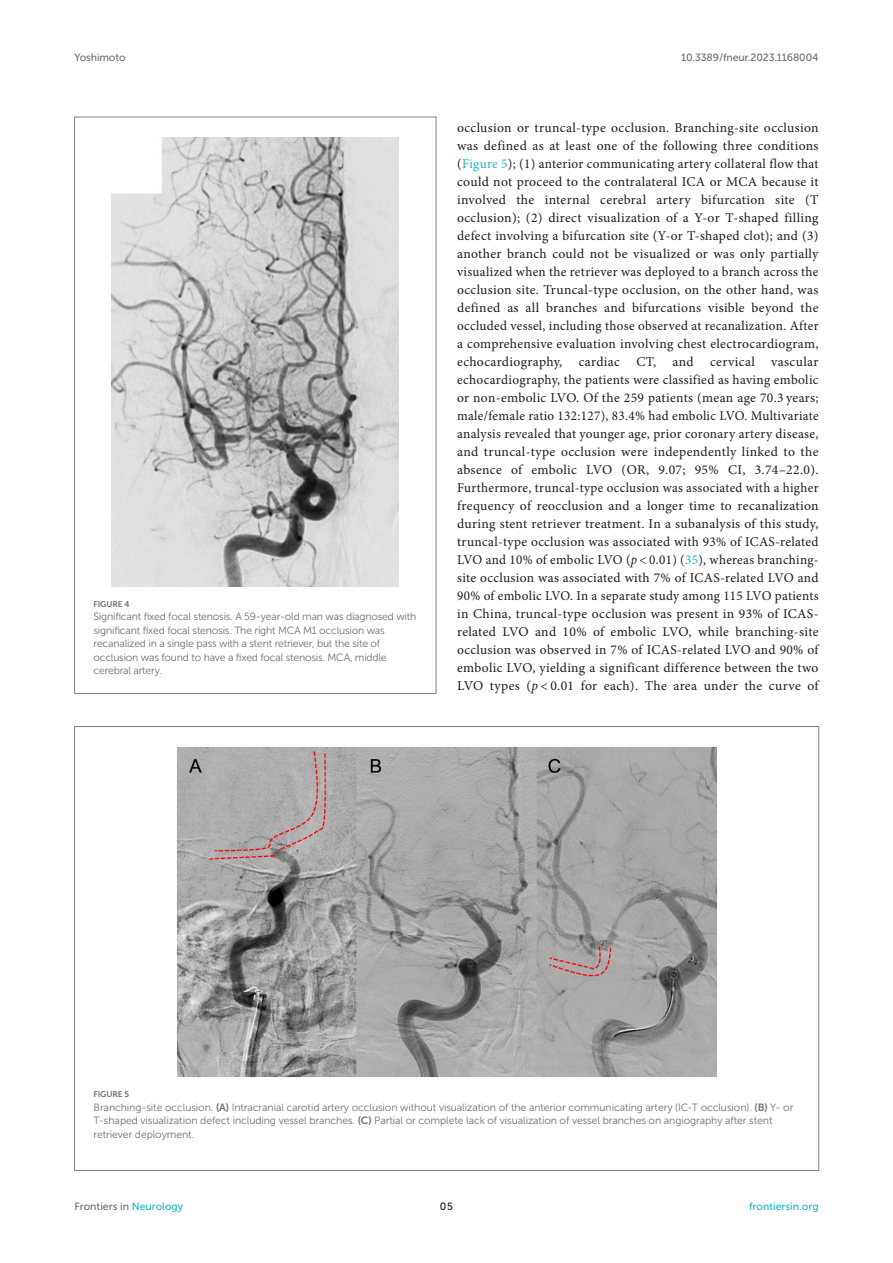
<style>
.page{position:relative;width:893px;height:1263px;background:#fff}
.page>*{position:absolute;margin:0;border:0;box-sizing:border-box;transform-origin:0 0}
.TEXT_FLUSH{font:13.5px/18px "Minion Pro";letter-spacing:.025em;color:#1b1c1b;text-align:justify}
.FIG_LEG{font:10.5px/13.5px "Museo Sans 300";letter-spacing:-.01em;color:#706f70}
.t1{font:10.5px "Museo Sans 500";letter-spacing:-.015em;color:#706f70}
.t2{font:10.5px "Museo Sans 500";color:#1db5c3}
.t3{font:10.5px "Museo Sans 500";color:#1b1c1b}
.FIG_HD{font:8.25px "Museo Sans 700";letter-spacing:-.01em;color:#706f70}
.s1{color:#1db5c3}
.s2{font-style:italic}
.s3{font-family:"Museo Sans 700"}
</style>
<div class="page">
<img style="left:111px;top:137px;width:288px;height:450px">
<img style="left:177px;top:747px;width:540px;height:331px">
<p class="t1" style="left:74px;top:51px;width:53px">Yoshimoto</p>
<p class="t1" style="left:681px;top:51px;width:139px">10.3389/fneur.2023.1168004</p>
<p class="FIG_HD" style="left:94px;top:599px;width:37px">FIGURE 4</p>
<p class="FIG_LEG" style="left:94px;top:610px;width:324px">Significant fixed focal stenosis. A 59-year-old man was diagnosed with significant fixed focal stenosis. The right MCA M1 occlusion was recanalized in a single pass with a stent retriever, but the site of occlusion was found to have a fixed focal stenosis. MCA, middle cerebral artery.</p>
<p class="TEXT_FLUSH" style="left:457px;top:119px;width:363px">occlusion or truncal-type occlusion. Branching-site occlusion was defined as at least one of the following three conditions (<span class="s1">Figure 5</span>); (1) anterior communicating artery collateral flow that could not proceed to the contralateral ICA or MCA because it involved the internal cerebral artery bifurcation site (T occlusion); (2) direct visualization of a Y-or T-shaped filling defect involving a bifurcation site (Y-or T-shaped clot); and (3) another branch could not be visualized or was only partially visualized when the retriever was deployed to a branch across the occlusion site. Truncal-type occlusion, on the other hand, was defined as all branches and bifurcations visible beyond the occluded vessel, including those observed at recanalization. After a comprehensive evaluation involving chest electrocardiogram, echocardiography, cardiac CT, and cervical vascular echocardiography, the patients were classified as having embolic or non-embolic LVO. Of the 259 patients (mean age 70.3 years; male/female ratio 132:127), 83.4% had embolic LVO. Multivariate analysis revealed that younger age, prior coronary artery disease, and truncal-type occlusion were independently linked to the absence of embolic LVO (OR, 9.07; 95% CI, 3.74–22.0).<br>Furthermore, truncal-type occlusion was associated with a higher frequency of reocclusion and a longer time to recanalization during stent retriever treatment. In a subanalysis of this study, truncal-type occlusion was associated with 93% of ICAS-related LVO and 10% of embolic LVO (<span class="s2">p</span> &lt; 0.01) (<span class="s1">35</span>), whereas branching&shy;site occlusion was associated with 7% of ICAS-related LVO and 90% of embolic LVO. In a separate study among 115 LVO patients in China, truncal-type occlusion was present in 93% of ICAS&shy;related LVO and 10% of embolic LVO, while branching-site occlusion was observed in 7% of ICAS-related LVO and 90% of embolic LVO, yielding a significant difference between the two LVO types (<span class="s2">p</span> &lt; 0.01 for each). The area under the curve of</p>
<p class="FIG_HD" style="left:94px;top:1090px;width:37px">FIGURE 5</p>
<p class="FIG_LEG" style="left:94px;top:1101px;width:701px">Branching-site occlusion. <span class="s3">(A)</span> Intracranial carotid artery occlusion without visualization of the anterior communicating artery (IC-T occlusion). <span class="s3">(B)</span> Y- or<br>T-shaped visualization defect including vessel branches. <span class="s3">(C)</span> Partial or complete lack of visualization of vessel branches on angiography after stent retriever deployment.</p>
<p class="t1" style="left:74px;top:1200px;width:110px">Frontiers in <span class="s1">Neurology</span></p>
<p class="t3" style="left:440px;top:1200px;width:14px">05</p>
<p class="t2" style="left:749px;top:1200px;width:71px">frontiersin.org</p>
</div>
